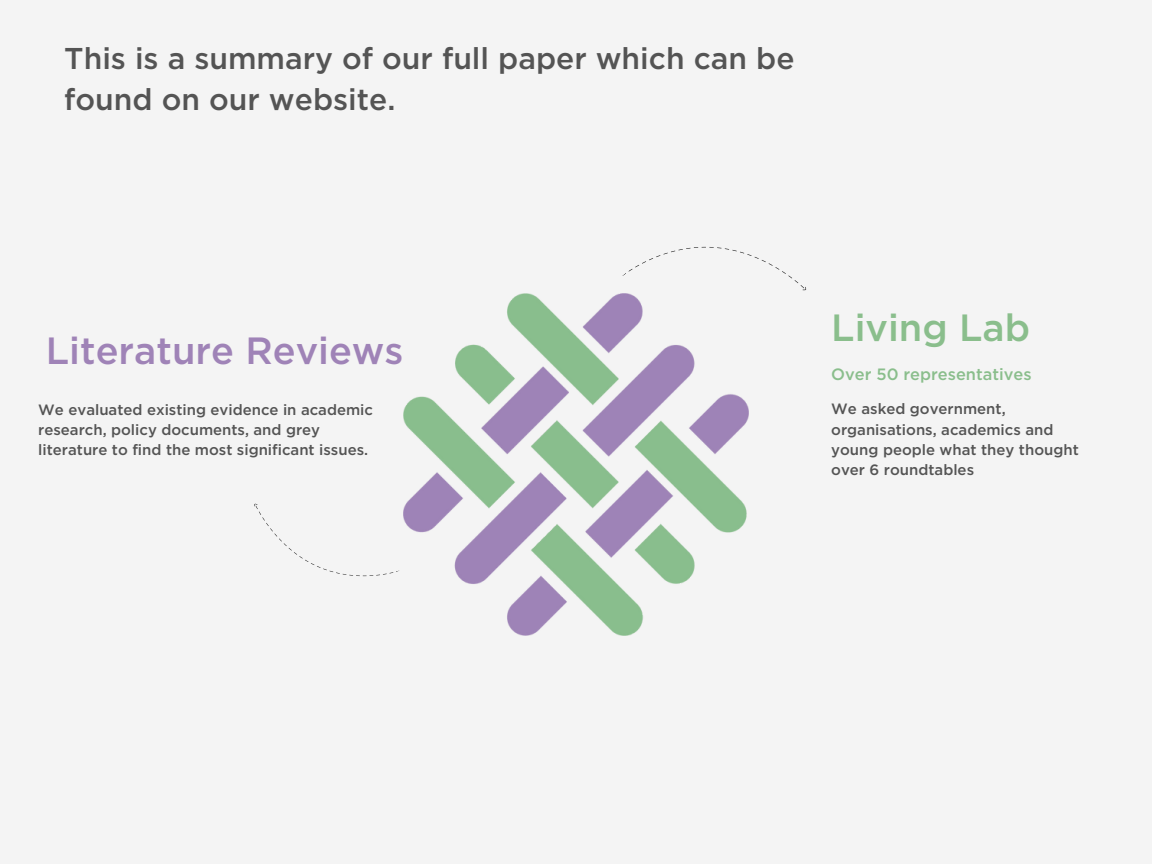
<style>
.page{position:relative;width:1152px;height:864px;background:#f4f4f4}
.page>*{position:absolute;margin:0;border:0;box-sizing:border-box;transform-origin:0 0}
.t1{font:500 37.95px "Gotham";color:#9f83b7}
.t2{font:500 37.95px "Gotham";color:#8abe8c}
.t3{font:500 30px/41.7px "Gotham";color:#545454}
.t4{font:500 16.35px "Gotham";color:#8abe8c}
.t5{font:500 15px/20.2px "Gotham";color:#545454}
</style>
<div class="page">
<svg style="left:622px;top:246px;width:185px;height:45px"></svg>
<svg style="left:254px;top:503px;width:146px;height:74px"></svg>
<img style="left:404px;top:293px;width:345px;height:342px">
<p class="t3" style="left:64px;top:39px;width:732px">This is a summary of our full paper which can be found on our website.</p>
<p class="t1" style="left:46px;top:333px;width:359px">Literature Reviews</p>
<p class="t2" style="left:831px;top:310px;width:200px">Living Lab</p>
<p class="t4" style="left:831px;top:366px;width:202px">Over 50 representatives</p>
<p class="t5" style="left:38px;top:400px;width:336px">We evaluated existing evidence in academic research, policy documents, and grey literature to find the most significant issues.</p>
<p class="t5" style="left:831px;top:400px;width:249px">We asked government, organisations, academics and young people what they thought over 6 roundtables</p>
</div>
